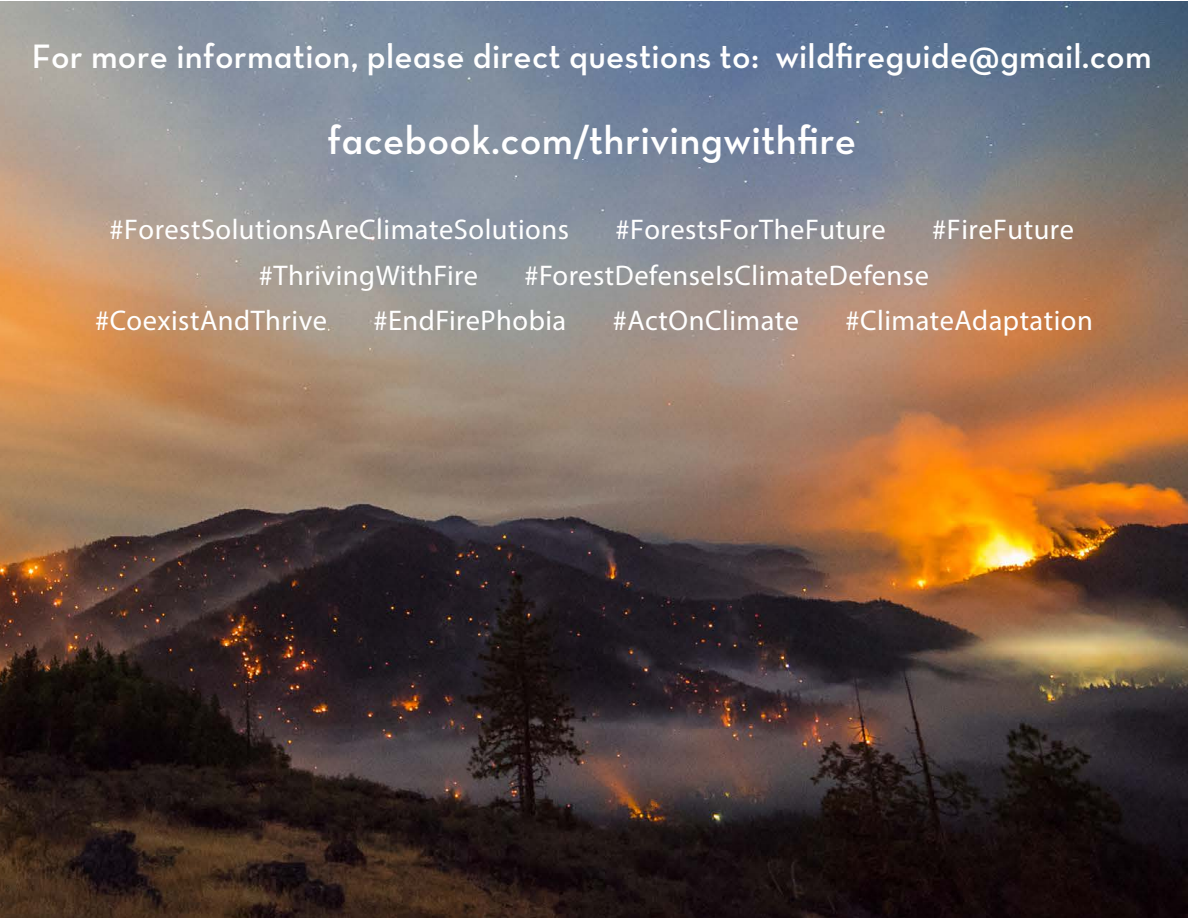
<style>
.page{position:relative;width:1188px;height:918px;background:#fff}
.page>*{position:absolute;margin:0;border:0;box-sizing:border-box;transform-origin:0 0}
.t1{font:40.5px "Neutra Text Demi Alt";letter-spacing:.005em;color:#fff}
.t2{font:34.5px "Neutra Text Demi Alt";letter-spacing:.005em;color:#fff}
.t3{font:28.5px "Myriad Pro";letter-spacing:.02em;color:#fff}
</style>
<div class="page">
<img style="left:0;top:1px;width:1188px;height:917px">
<p class="t2" style="left:32px;top:35px;width:1121px">For more information, please direct questions to: wildfireguide@gmail.com</p>
<h1 class="t1" style="left:327px;top:115px;width:530px">facebook.com/thrivingwithfire</h1>
<p class="t3" style="left:109px;top:212px;width:461px">#ForestSolutionsAreClimateSolutions</p>
<p class="t3" style="left:615px;top:212px;width:272px">#ForestsForTheFuture</p>
<p class="t3" style="left:932px;top:212px;width:143px">#FireFuture</p>
<p class="t3" style="left:259px;top:258px;width:221px">#ThrivingWithFire</p>
<p class="t3" style="left:524px;top:258px;width:406px">#ForestDefenseIsClimateDefense</p>
<p class="t3" style="left:95px;top:303px;width:233px">#CoexistAndThrive</p>
<p class="t3" style="left:373px;top:303px;width:194px">#EndFirePhobia</p>
<p class="t3" style="left:613px;top:303px;width:188px">#ActOnClimate</p>
<p class="t3" style="left:845px;top:303px;width:249px">#ClimateAdaptation</p>
</div>
